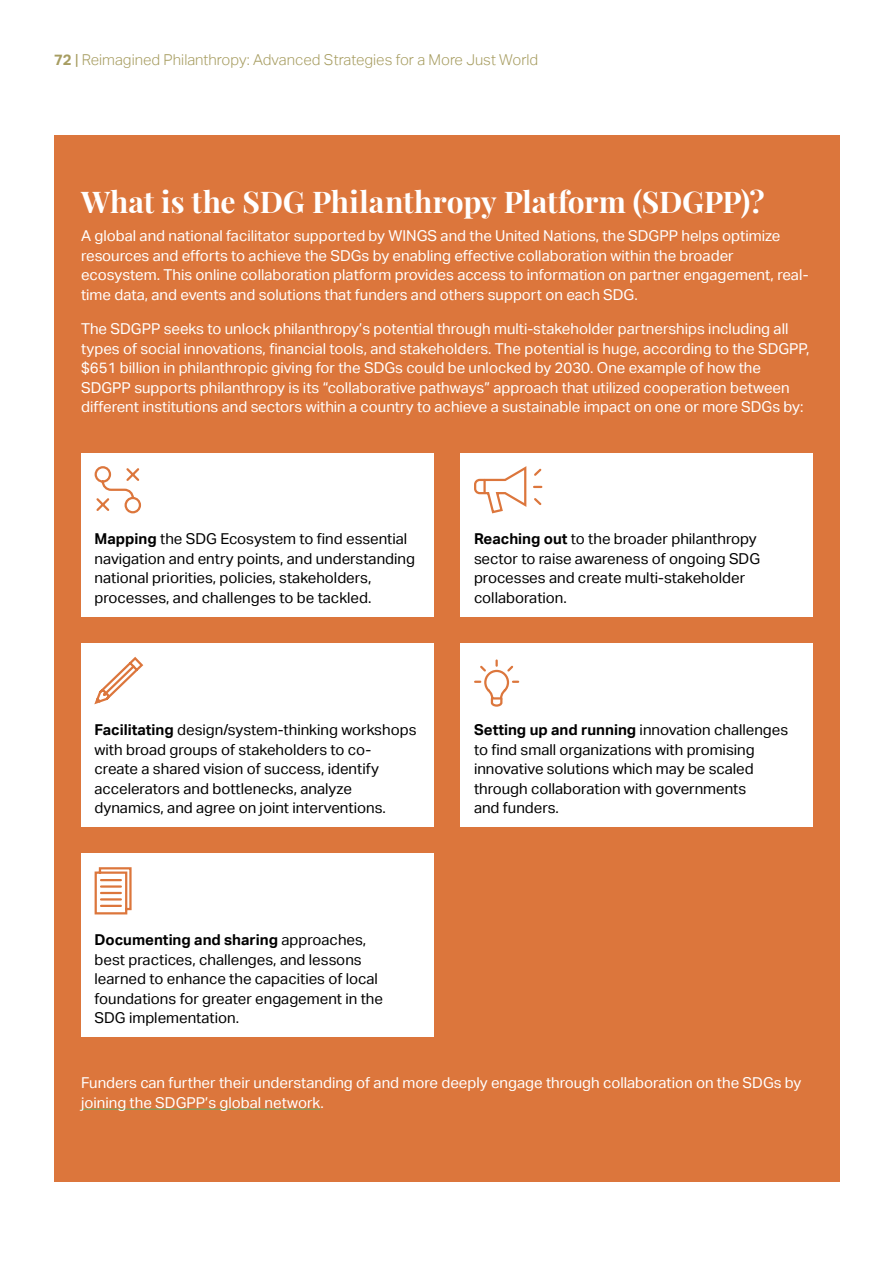
<style>
.page{position:relative;width:894px;height:1263px;background:#fff}
.page>*{position:absolute;margin:0;border:0;box-sizing:border-box;transform-origin:0 0}
.t1{font:700 30px "Playfair Display";letter-spacing:-.005em;color:#fff}
.t2{font:15px/19.5px "Aktiv Grotesk";color:#fff}
.t3{font:15px/19.5px "Aktiv Grotesk";color:#000}
.t4{font:300 15px "Aktiv Grotesk";color:#a79d61}
.s1{font-weight:700}
.s2{font-weight:400}
</style>
<div class="page">
<div style="left:54px;top:135px;width:785px;height:1047px;background:#dc763c"></div>
<hr style="left:81px;top:1108px;width:239px;height:1px;background:#68aa64">
<div style="left:81px;top:452px;width:352px;height:164px;background:#fff"></div>
<svg style="left:94px;top:466px;width:47px;height:48px"></svg>
<div style="left:460px;top:452px;width:352px;height:164px;background:#fff"></div>
<div style="left:81px;top:643px;width:352px;height:183px;background:#fff"></div>
<div style="left:460px;top:643px;width:352px;height:183px;background:#fff"></div>
<div style="left:81px;top:853px;width:352px;height:184px;background:#fff"></div>
<svg style="left:474px;top:466px;width:69px;height:48px"></svg>
<svg style="left:474px;top:659px;width:46px;height:48px"></svg>
<svg style="left:94px;top:867px;width:38px;height:48px"></svg>
<svg style="left:94px;top:656px;width:50px;height:49px"></svg>
<p class="t4" style="left:54px;top:51px;width:485px"><span class="s1">72</span> <span class="s2">|</span> Reimagined Philanthropy: Advanced Strategies for a More Just World</p>
<h1 class="t1" style="left:81px;top:182px;width:685px">What is the SDG Philanthropy Platform (SDGPP)?</h1>
<p class="t2" style="left:81px;top:226px;width:729px">A global and national facilitator supported by WINGS and the United Nations, the SDGPP helps optimize resources and efforts to achieve the SDGs by enabling effective collaboration within the broader ecosystem. This online collaboration platform provides access to information on partner engagement, real&shy;time data, and events and solutions that funders and others support on each SDG.</p>
<p class="t2" style="left:81px;top:319px;width:729px">The SDGPP seeks to unlock philanthropy’s potential through multi-stakeholder partnerships including all types of social innovations, financial tools, and stakeholders. The potential is huge, according to the SDGPP, $651 billion in philanthropic giving for the SDGs could be unlocked by 2030. One example of how the SDGPP supports philanthropy is its “collaborative pathways” approach that utilized cooperation between different institutions and sectors within a country to achieve a sustainable impact on one or more SDGs by:</p>
<p class="t3" style="left:94px;top:529px;width:322px"><span class="s1">Mapping</span> the SDG Ecosystem to find essential navigation and entry points, and understanding national priorities, policies, stakeholders, processes, and challenges to be tackled.</p>
<p class="t3" style="left:474px;top:529px;width:287px"><span class="s1">Reaching out</span> to the broader philanthropy sector to raise awareness of ongoing SDG processes and create multi-stakeholder collaboration.</p>
<p class="t3" style="left:94px;top:720px;width:323px"><span class="s1">Facilitating</span> design/system-thinking workshops with broad groups of stakeholders to co&shy;create a shared vision of success, identify accelerators and bottlenecks, analyze dynamics, and agree on joint interventions.</p>
<p class="t3" style="left:474px;top:720px;width:315px"><span class="s1">Setting up and running</span> innovation challenges to find small organizations with promising innovative solutions which may be scaled through collaboration with governments<br>and funders.</p>
<p class="t3" style="left:94px;top:930px;width:290px"><span class="s1">Documenting and sharing</span> approaches, best practices, challenges, and lessons learned to enhance the capacities of local foundations for greater engagement in the SDG implementation.</p>
<p class="t2" style="left:81px;top:1073px;width:721px">Funders can further their understanding of and more deeply engage through collaboration on the SDGs by joining the SDGPP’s global network.</p>
</div>
